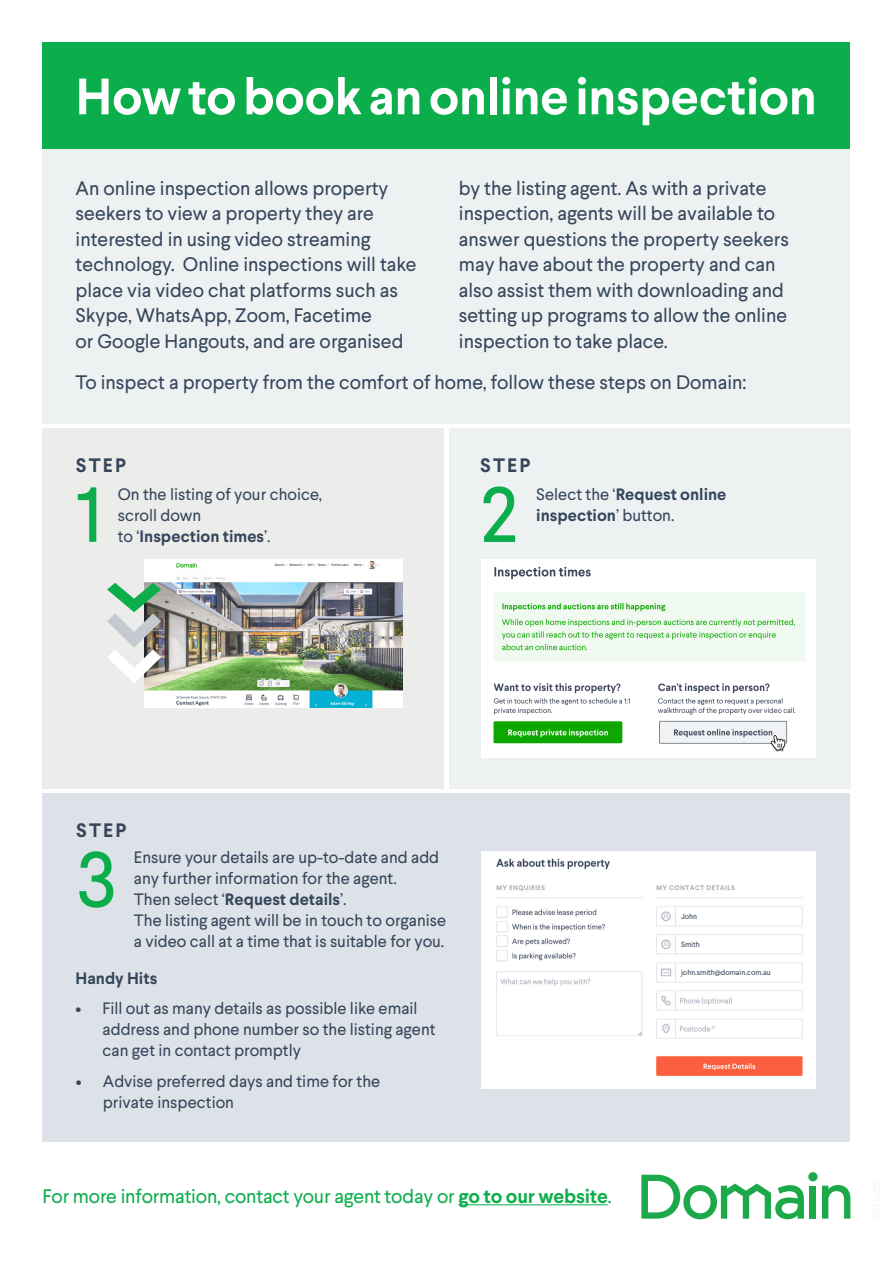
<style>
.page{position:relative;width:893px;height:1263px;background:#fff}
.page>*{position:absolute;margin:0;border:0;box-sizing:border-box;transform-origin:0 0}
.t1{font:77.7px "Larsseit";color:#0cae4c}
.Product_title{font:700 51px "Larsseit";letter-spacing:-.01em;color:#fff}
.Internal_-_body_-_ce{font:19.5px/25.5px "Larsseit";color:#35455b}
.Main_Headline{font:19.5px "Larsseit";letter-spacing:-.01em;color:#0cae4c}
.Internal_-_subheadin{font:700 19.5px "Larsseit";letter-spacing:.11em;color:#35455b}
.Internal_-_body_-_ce-2{font:16.5px/21px "Larsseit";color:#35455b}
.Internal_-_body_-_ce-3{font:700 16.5px/21px "Larsseit";color:#35455b}
.Internal_-_body_-_ce-4{font:7.5px "Larsseit";color:#35455b}
.s1{font-weight:700}
.s2{font-weight:400}
</style>
<div class="page">
<div style="left:43px;top:149px;width:807px;height:274px;background:#edf1f2"></div>
<hr style="left:458px;top:1204px;width:150px;height:1px;background:#0cae4c">
<div style="left:43px;top:43px;width:807px;height:106px;background:#0cae4c"></div>
<svg style="left:822px;top:1185px;width:28px;height:33px"></svg>
<div style="left:810px;top:1186px;width:6px;height:32px;background:#1ca94a"></div>
<div style="left:808px;top:1172px;width:9px;height:9px;background:#1ca94a;border-radius:50%"></div>
<svg style="left:641px;top:1175px;width:163px;height:44px"></svg>
<div style="left:43px;top:428px;width:401px;height:360px;background:#ecedea"></div>
<img style="left:145px;top:559px;width:257px;height:148px">
<svg style="left:107px;top:583px;width:54px;height:100px"></svg>
<div style="left:449px;top:428px;width:401px;height:360px;background:#edf1f2"></div>
<img style="left:482px;top:559px;width:334px;height:198px">
<img style="left:657px;top:715px;width:131px;height:35px">
<img style="left:771px;top:735px;width:16px;height:17px">
<div style="left:43px;top:793px;width:807px;height:348px;background:#dce2e7"></div>
<img style="left:481px;top:851px;width:334px;height:238px">
<div style="left:677px;top:910px;width:38px;height:12px;background:#fff"></div>
<div style="left:677px;top:938px;width:38px;height:12px;background:#fff"></div>
<div style="left:677px;top:966px;width:111px;height:13px;background:#fff"></div>
<p class="Product_title" style="left:76px;top:64px;width:743px">How to book an online inspection</p>
<p class="Internal_-_body_-_ce" style="left:76px;top:175px;width:343px">An online inspection allows property seekers to view a property they are interested in using video streaming technology. Online inspections will take place via video chat platforms such as Skype, WhatsApp, Zoom, Facetime<br>or Google Hangouts, and are organised</p>
<p class="Internal_-_body_-_ce" style="left:459px;top:175px;width:332px">by the listing agent. As with a private inspection, agents will be available to answer questions the property seekers may have about the property and can also assist them with downloading and setting up programs to allow the online inspection to take place.</p>
<p class="Internal_-_body_-_ce" style="left:76px;top:370px;width:672px">To inspect a property from the comfort of home, follow these steps on Domain:</p>
<p class="Internal_-_subheadin" style="left:76px;top:453px;width:52px">STEP</p>
<p class="t1" style="left:76px;top:466px;width:28px">1</p>
<p class="Internal_-_body_-_ce-2" style="left:118px;top:484px;width:206px">On the listing of your choice, scroll down<br>to ‘<span class="s1">Inspection times</span>’.</p>
<p class="Internal_-_subheadin" style="left:480px;top:453px;width:52px">STEP</p>
<p class="t1" style="left:480px;top:466px;width:39px">2</p>
<p class="Internal_-_body_-_ce-3" style="left:536px;top:484px;width:192px"><span class="s2">Select the ‘</span>Request online inspection<span class="s2">’ button.</span></p>
<p class="Internal_-_subheadin" style="left:76px;top:818px;width:52px">STEP</p>
<p class="t1" style="left:76px;top:830px;width:43px">3</p>
<p class="Internal_-_body_-_ce-2" style="left:134px;top:847px;width:314px">Ensure your details are up-to-date and add any further information for the agent.<br>Then select ‘<span class="s1">Request details</span>’.<br>The listing agent will be in touch to organise a video call at a time that is suitable for you.</p>
<p class="Internal_-_body_-_ce-3" style="left:76px;top:968px;width:83px">Handy Hits</p>
<p class="Internal_-_body_-_ce-2" style="left:103px;top:998px;width:334px;text-indent:-27px">• Fill out as many details as possible like email address and phone number so the listing agent can get in contact promptly</p>
<p class="Internal_-_body_-_ce-2" style="left:103px;top:1070px;width:279px;text-indent:-27px">• Advise preferred days and time for the private inspection</p>
<p class="Internal_-_body_-_ce-4" style="left:681px;top:912px;width:18px">John</p>
<p class="Internal_-_body_-_ce-4" style="left:681px;top:940px;width:20px">Smith</p>
<p class="Internal_-_body_-_ce-4" style="left:681px;top:968px;width:91px">john.smith@domain.com.au</p>
<p class="Main_Headline" style="left:43px;top:1184px;width:571px">For more information, contact your agent today or <span class="s1">go to our website</span>.</p>
</div>
